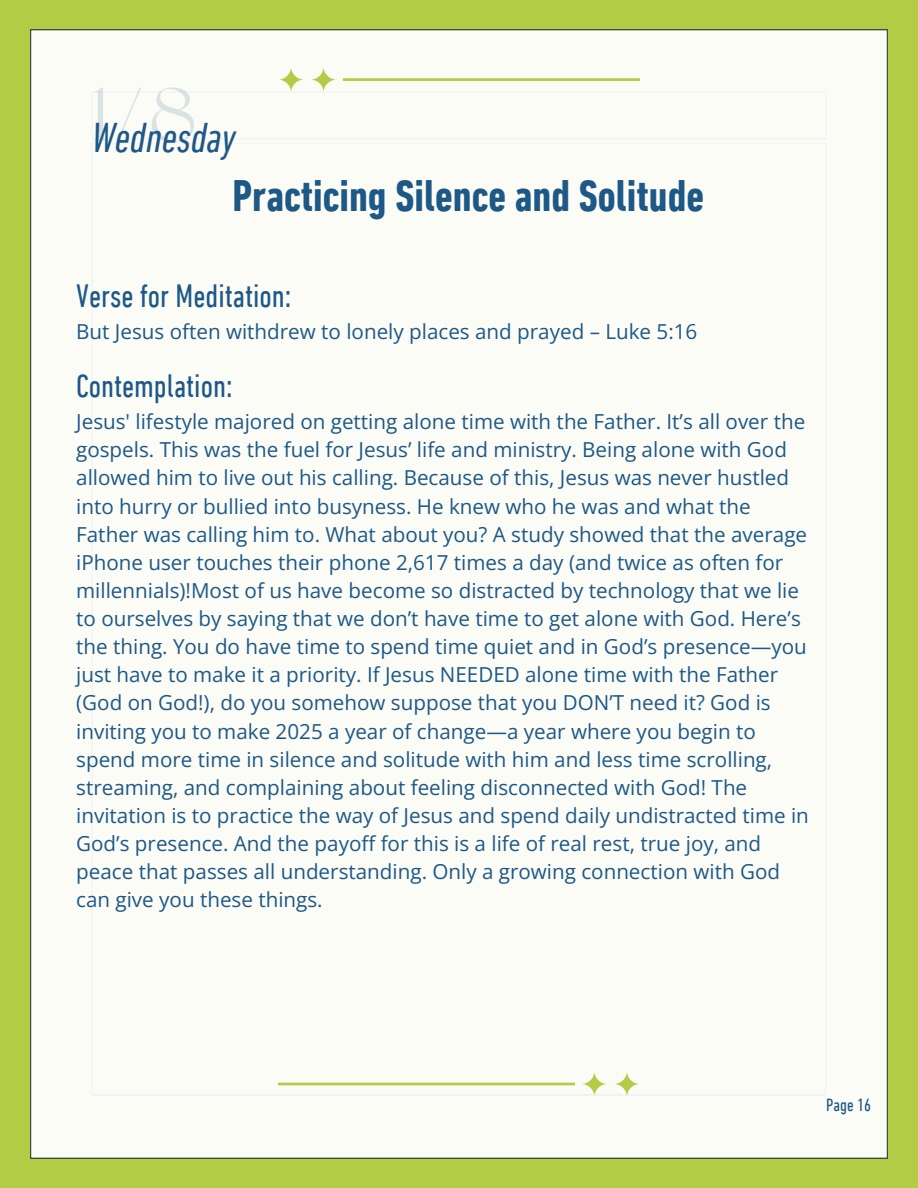
<style>
.page{position:relative;width:918px;height:1188px;background:#b3cc45}
.page>*{position:absolute;margin:0;border:0;box-sizing:border-box;transform-origin:0 0}
.t1{font:700 condensed 45px "DIN Next LT Pro";color:#1e5887}
.t2{font:italic condensed 42.45px "DIN Next LT Pro";color:#1f5887}
.t3{font:condensed 33px "DIN Next LT Pro";color:#1e5887}
.t4{font:20.7px/28.2px "Open Sans";color:#1e5887}
.t5{font:condensed 18px "DIN Next LT Pro";color:#1e5887}
</style>
<div class="page">
<div style="left:30px;top:29px;width:857px;height:1130px;background:#fbfcf5"></div>
<svg style="left:278px;top:67px;width:362px;height:25px"></svg>
<svg style="left:278px;top:1072px;width:362px;height:24px"></svg>
<p class="t2" style="left:92px;top:120px;width:146px"><sup>1</sup>W<sup>/</sup>edn<sup>8</sup>esday</p>
<h1 class="t1" style="left:232px;top:178px;width:473px">Practicing Silence and Solitude</h1>
<p class="t3" style="left:76px;top:282px;width:217px">Verse for Meditation:</p>
<h3 class="t4" style="left:76px;top:316px;width:623px">But Jesus often withdrew to lonely places and prayed – Luke 5:16</h3>
<h4 class="t3" style="left:76px;top:373px;width:158px">Contemplation:</h4>
<h2 class="t4" style="left:76px;top:407px;width:734px">Jesus' lifestyle majored on getting alone time with the Father. It’s all over the gospels. This was the fuel for Jesus’ life and ministry. Being alone with God allowed him to live out his calling. Because of this, Jesus was never hustled into hurry or bullied into busyness. He knew who he was and what the Father was calling him to. What about you? A study showed that the average iPhone user touches their phone 2,617 times a day (and twice as often for millennials)!Most of us have become so distracted by technology that we lie to ourselves by saying that we don’t have time to get alone with God. Here’s the thing. You do have time to spend time quiet and in God’s presence—you just have to make it a priority. If Jesus NEEDED alone time with the Father (God on God!), do you somehow suppose that you DON’T need it? God is inviting you to make 2025 a year of change—a year where you begin to spend more time in silence and solitude with him and less time scrolling, streaming, and complaining about feeling disconnected with God! The invitation is to practice the way of Jesus and spend daily undistracted time in God’s presence. And the payoff for this is a life of real rest, true joy, and peace that passes all understanding. Only a growing connection with God can give you these things.</h2>
<p class="t5" style="left:826px;top:1098px;width:46px">Page 16</p>
</div>
